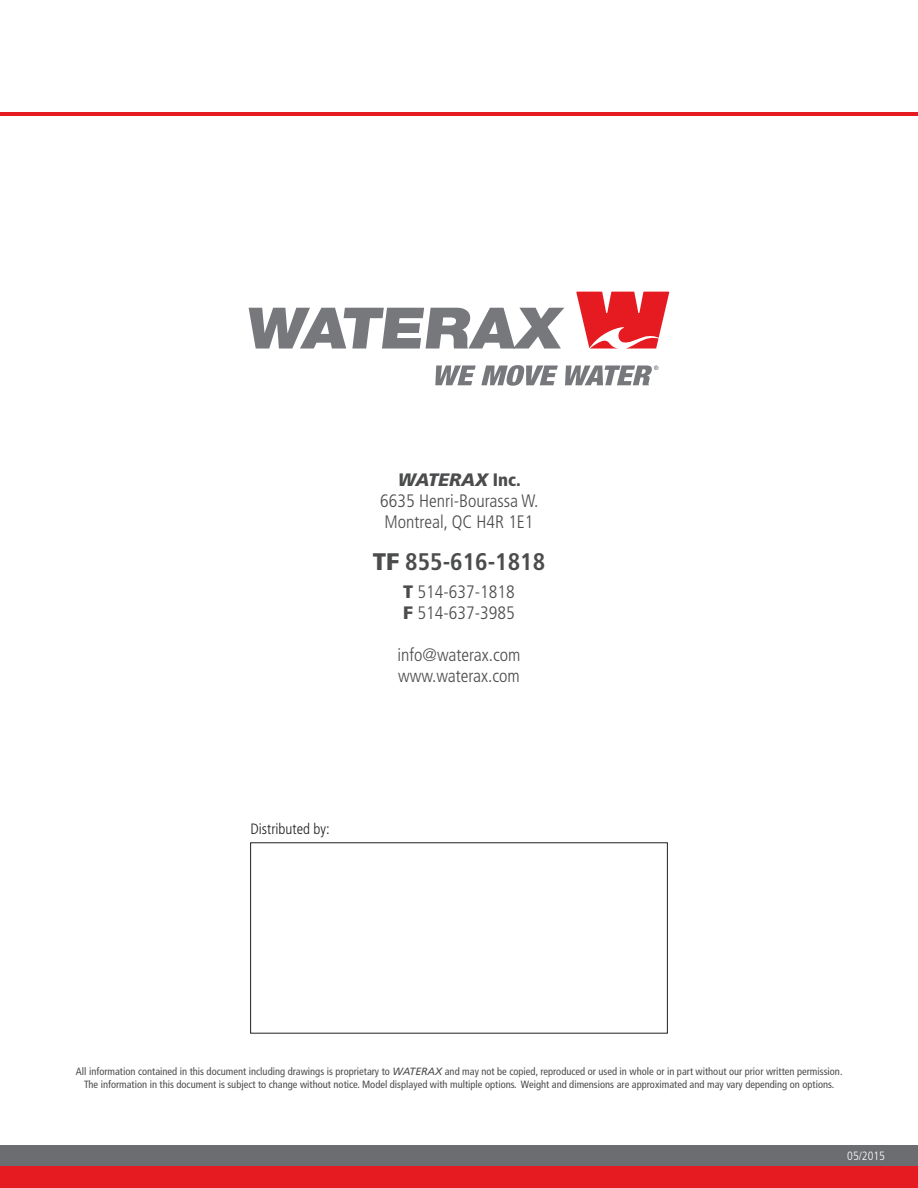
<style>
.page{position:relative;width:918px;height:1188px;background:#fff}
.page>*{position:absolute;margin:0;border:0;box-sizing:border-box;transform-origin:0 0}
.t1{font:700 condensed 24px "Frutiger";color:#4b4c4d}
.t2{font:300 condensed 18px/21px "Frutiger";color:#4b4c4d;text-align:center}
.t3{font:300 condensed 15px "Frutiger";color:#231f20}
.t4{font:300 condensed 12px "Frutiger";color:#fff}
.t5{font:condensed 10.5px/13.5px "Frutiger";color:#4b4c4d;text-align:center}
.s1{font-weight:900;font-style:italic;font-stretch:normal}
.s2{font-weight:900}
.s3{font-weight:900;font-stretch:normal}
.s4{font-style:italic;font-stretch:normal}
</style>
<div class="page">
<div style="left:0;top:1145px;width:918px;height:21px;background:#6c6d70"></div>
<div style="left:0;top:1166px;width:918px;height:22px;background:#e51b21"></div>
<hr style="left:0;top:112px;width:918px;height:3px;background:#e51b21">
<svg style="left:249px;top:308px;width:315px;height:41px"></svg>
<svg style="left:576px;top:292px;width:93px;height:57px"></svg>
<svg style="left:435px;top:365px;width:123px;height:21px"></svg>
<svg style="left:565px;top:366px;width:94px;height:19px"></svg>
<div style="left:250px;top:842px;width:418px;height:192px;border:1px solid #231f20"></div>
<p class="t2" style="left:380px;top:469px;width:160px"><span class="s1">WATERAX</span> <span class="s2">Inc.<br></span>6635 Henri-Bourassa W.<br>Montreal, QC H4R 1E1</p>
<p class="t1" style="left:373px;top:547px;width:174px"><span class="s3">TF</span> 855-616-1818</p>
<p class="t2" style="left:403px;top:581px;width:113px"><span class="s3">T</span> 514-637-1818</p>
<p class="t2" style="left:403px;top:602px;width:113px"><span class="s3">F</span> 514-637-3985</p>
<p class="t2" style="left:398px;top:644px;width:124px;text-align:left">info@waterax.com www.waterax.com</p>
<p class="t3" style="left:251px;top:821px;width:81px">Distributed by:</p>
<p class="t5" style="left:76px;top:1064px;width:768px">All information contained in this document including drawings is proprietary to <span class="s4">WATERAX</span> and may not be copied, reproduced or used in whole or in part without our prior written permission.<br>The information in this document is subject to change without notice. Model displayed with multiple options. Weight and dimensions are approximated and may vary depending on options.</p>
<p class="t4" style="left:847px;top:1149px;width:39px">05/2015</p>
</div>
